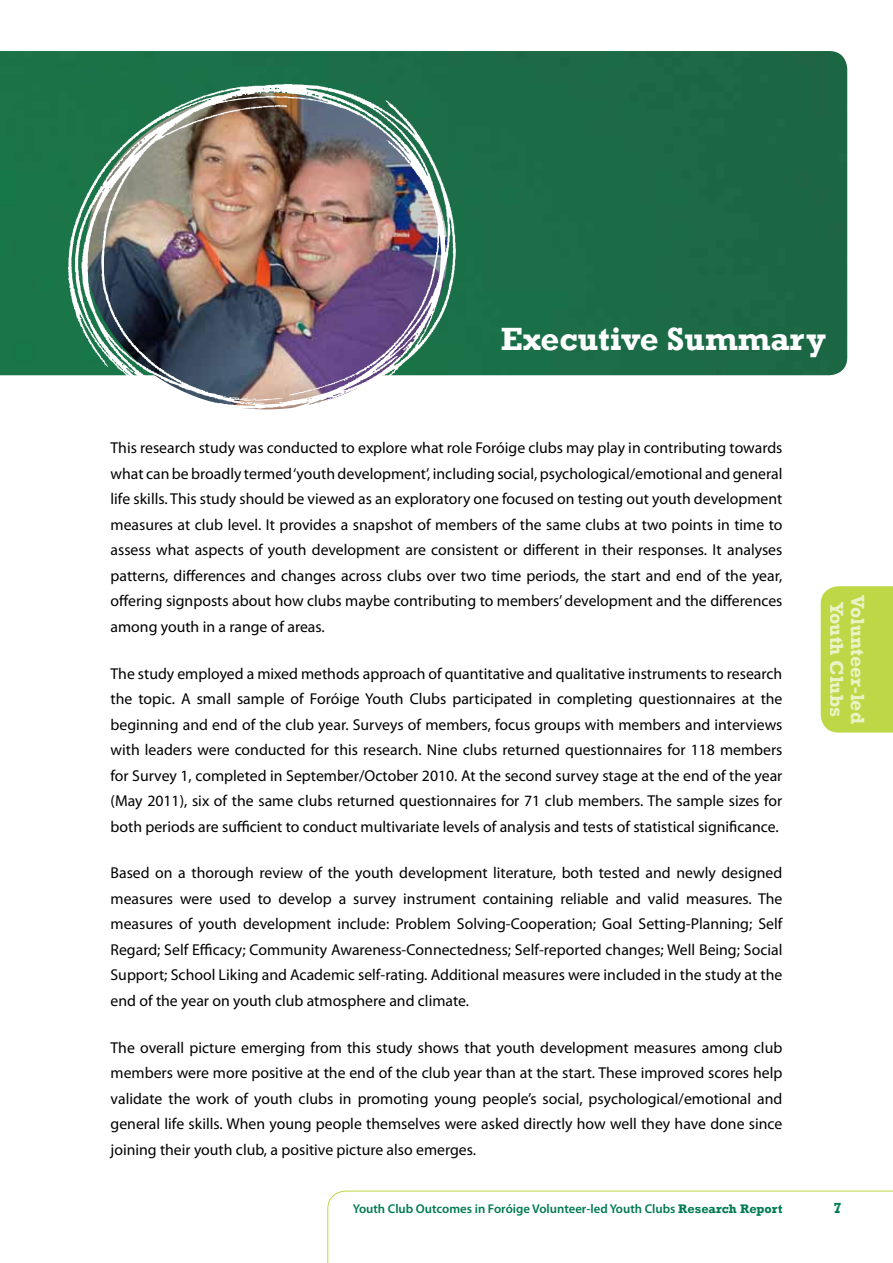
<style>
.page{position:relative;width:893px;height:1263px;background:#fff}
.page>*{position:absolute;margin:0;border:0;box-sizing:border-box;transform-origin:0 0}
.t1{font:700 33px "Rockwell";color:#fff}
.t2{font:700 19.5px/21px "Rockwell";color:#fff;text-align:center}
.t3{font:15.75px/25.5px "Myriad Pro";color:#000;text-align:justify}
.t4{font:700 15px "Rockwell";color:#007a52}
.t5{font:600 12.75px "Myriad Pro";color:#007a52}
.s1{font-family:"Rockwell";font-weight:700}
</style>
<div class="page">
<svg style="left:327px;top:1191px;width:566px;height:72px"></svg>
<div style="left:821px;top:586px;width:72px;height:146px;background:#bed747"></div>
<img style="left:0;top:51px;width:847px;height:324px">
<img style="left:68px;top:84px;width:388px;height:326px">
<h1 class="t1" style="left:501px;top:318px;width:327px">Executive Summary</h1>
<p class="t3" style="left:111px;top:435px;width:673px">This research study was conducted to explore what role Foróige clubs may play in contributing towards what can be broadly termed ‘youth development’, including social, psychological/emotional and general life skills. This study should be viewed as an exploratory one focused on testing out youth development measures at club level. It provides a snapshot of members of the same clubs at two points in time to assess what aspects of youth development are consistent or different in their responses. It analyses patterns, differences and changes across clubs over two time periods, the start and end of the year, offering signposts about how clubs maybe contributing to members’ development and the differences among youth in a range of areas.</p>
<p class="t3" style="left:111px;top:660px;width:673px">The study employed a mixed methods approach of quantitative and qualitative instruments to research the topic. A small sample of Foróige Youth Clubs participated in completing questionnaires at the beginning and end of the club year. Surveys of members, focus groups with members and interviews with leaders were conducted for this research. Nine clubs returned questionnaires for 118 members for Survey 1, completed in September/October 2010. At the second survey stage at the end of the year (May 2011), six of the same clubs returned questionnaires for 71 club members. The sample sizes for both periods are sufficient to conduct multivariate levels of analysis and tests of statistical significance.</p>
<p class="t3" style="left:111px;top:860px;width:673px">Based on a thorough review of the youth development literature, both tested and newly designed measures were used to develop a survey instrument containing reliable and valid measures. The measures of youth development include: Problem Solving-Cooperation; Goal Setting-Planning; Self Regard; Self Efficacy; Community Awareness-Connectedness; Self-reported changes; Well Being; Social Support; School Liking and Academic self-rating. Additional measures were included in the study at the end of the year on youth club atmosphere and climate.</p>
<p class="t3" style="left:111px;top:1034px;width:673px">The overall picture emerging from this study shows that youth development measures among club members were more positive at the end of the club year than at the start. These improved scores help validate the work of youth clubs in promoting young people’s social, psychological/emotional and general life skills. When young people themselves were asked directly how well they have done since joining their youth club, a positive picture also emerges.</p>
<p class="t2" style="left:868px;top:595px;width:130px;rotate:90deg">Volunteer-led<br>Youth Clubs</p>
<p class="t5" style="left:353px;top:1200px;width:431px">Youth Club Outcomes in Foróige Volunteer-led Youth Clubs <span class="s1">Research Report</span></p>
<p class="t4" style="left:833px;top:1199px;width:10px">7</p>
</div>
